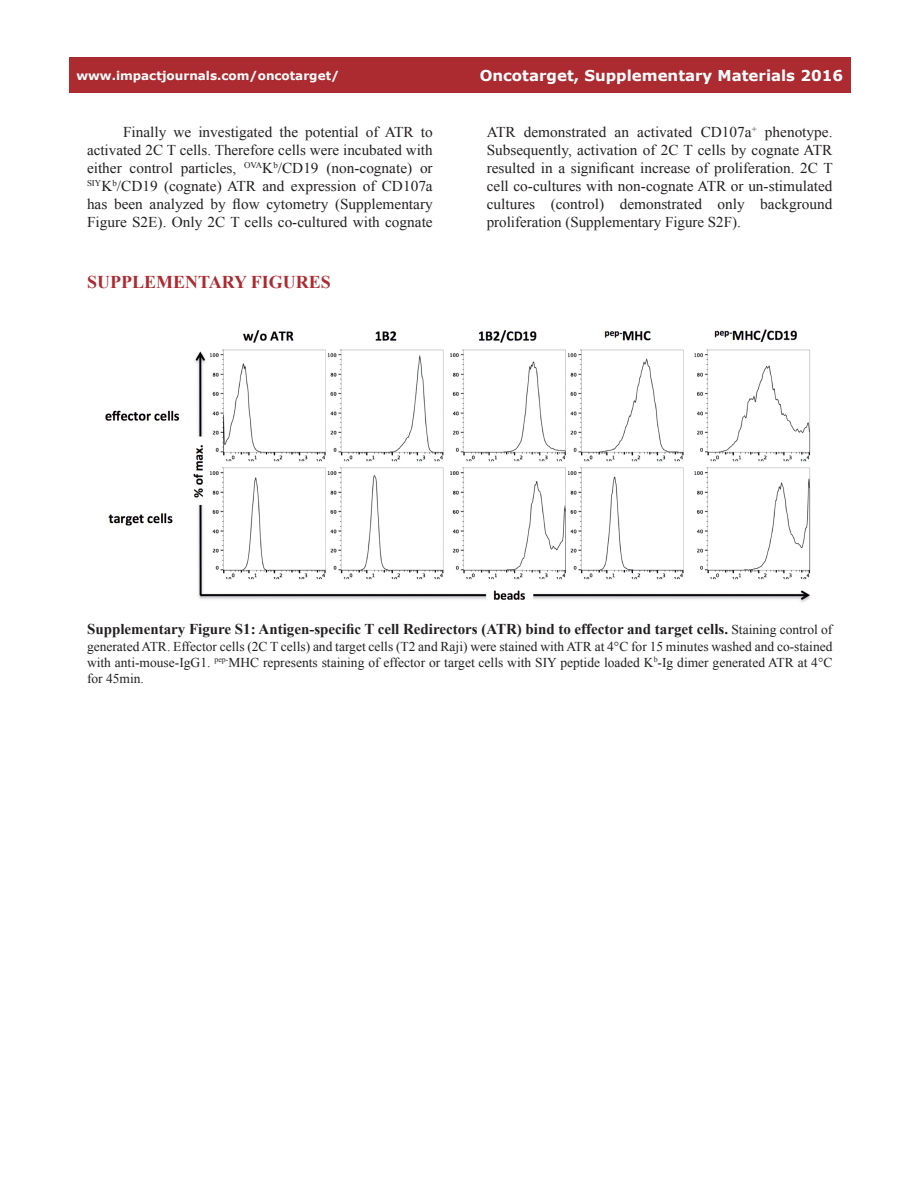
<style>
.page{position:relative;width:918px;height:1188px;background:#fff}
.page>*{position:absolute;margin:0;border:0;box-sizing:border-box;transform-origin:0 0}
.Heading{font:700 18px "Times New Roman";color:#ac2b31}
.BodyText{font:15px/18px "Times New Roman";color:#231f20;text-align:justify}
.figuretext{font:700 15px "Times New Roman";color:#231f20}
.t1{font:700 15px "Verdana";color:#fff}
.figuretext-2{font:13.5px/16.2px "Times New Roman";color:#231f20;text-align:justify}
.t2{font:700 12px "Verdana";color:#fff}
.s1{font-weight:400;font-size:13.5px}
</style>
<div class="page">
<div style="left:69px;top:57px;width:781px;height:36px;background:#ac2b31"></div>
<img style="left:105px;top:329px;width:706px;height:273px">
<p class="t2" style="left:76px;top:67px;width:264px">www.impactjournals.com/oncotarget/</p>
<p class="t1" style="left:480px;top:65px;width:365px">Oncotarget, Supplementary Materials 2016</p>
<p class="BodyText" style="left:87px;top:123px;width:347px;text-indent:36px">Finally we investigated the potential of ATR to activated 2C T cells. Therefore cells were incubated with either control particles, <sup>OVA</sup>K<sup>b</sup>/CD19 (non-cognate) or <sup>SIY</sup>K<sup>b</sup>/CD19 (cognate) ATR and expression of CD107a has been analyzed by flow cytometry (Supplementary Figure S2E). Only 2C T cells co-cultured with cognate</p>
<p class="BodyText" style="left:487px;top:123px;width:348px">ATR demonstrated an activated CD107a<sup>+</sup> phenotype.<br>Subsequently, activation of 2C T cells by cognate ATR resulted in a significant increase of proliferation. 2C T cell co-cultures with non-cognate ATR or un-stimulated cultures (control) demonstrated only background proliferation (Supplementary Figure S2F).</p>
<p class="Heading" style="left:87px;top:270px;width:245px">SUPPLEMENTARY FIGURES</p>
<p class="figuretext" style="left:87px;top:619px;width:747px">Supplementary Figure S1: Antigen-specific T cell Redirectors (ATR) bind to effector and target cells. <span class="s1">Staining control of</span></p>
<p class="figuretext-2" style="left:87px;top:638px;width:747px">generated ATR. Effector cells (2C T cells) and target cells (T2 and Raji) were stained with ATR at 4°C for 15 minutes washed and co-stained with anti-mouse-IgG1. <sup>pep-</sup>MHC represents staining of effector or target cells with SIY peptide loaded K<sup>b</sup>-Ig dimer generated ATR at 4°C for 45min.</p>
</div>
